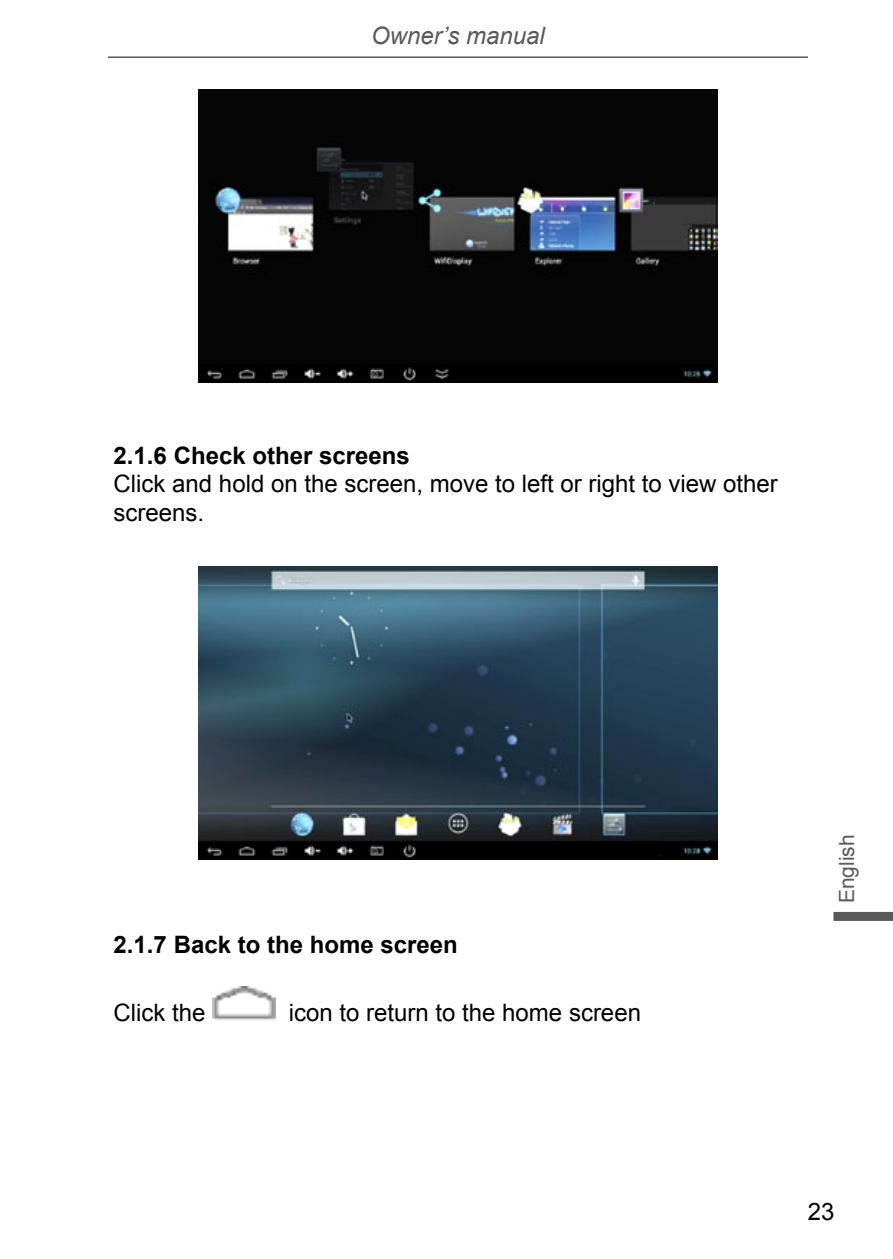
<style>
.page{position:relative;width:893px;height:1259px;background:#fff}
.page>*{position:absolute;margin:0;border:0;box-sizing:border-box;transform-origin:0 0}
.t1{font:24px/28.8px "Arial";color:#000}
.t2{font:700 24px "Arial";color:#000}
.t3{font:italic 24px "Arial";color:#59595b}
.t4{font:21px "Arial";color:#59595b}
</style>
<div class="page">
<hr style="left:108px;top:56px;width:700px;height:2px;background:#59595b">
<div style="left:833px;top:912px;width:60px;height:9px;background:#59595b"></div>
<img style="left:212px;top:987px;width:63px;height:34px">
<img style="left:198px;top:90px;width:520px;height:292px">
<img style="left:198px;top:567px;width:520px;height:292px">
<p class="t3" style="left:371px;top:20px;width:175px">Owner’s manual</p>
<p class="t2" style="left:114px;top:439px;width:298px">2.1.6 Check other screens</p>
<p class="t1" style="left:114px;top:470px;width:666px">Click and hold on the screen, move to left or right to view other screens.</p>
<p class="t2" style="left:114px;top:929px;width:346px">2.1.7 Back to the home screen</p>
<p class="t1" style="left:114px;top:998px;width:94px">Click the</p>
<p class="t1" style="left:289px;top:998px;width:354px">icon to return to the home screen</p>
<p class="t4" style="left:833px;top:903px;width:70px;rotate:-90deg">English</p>
<p class="t1" style="left:808px;top:1197px;width:28px">23</p>
</div>
